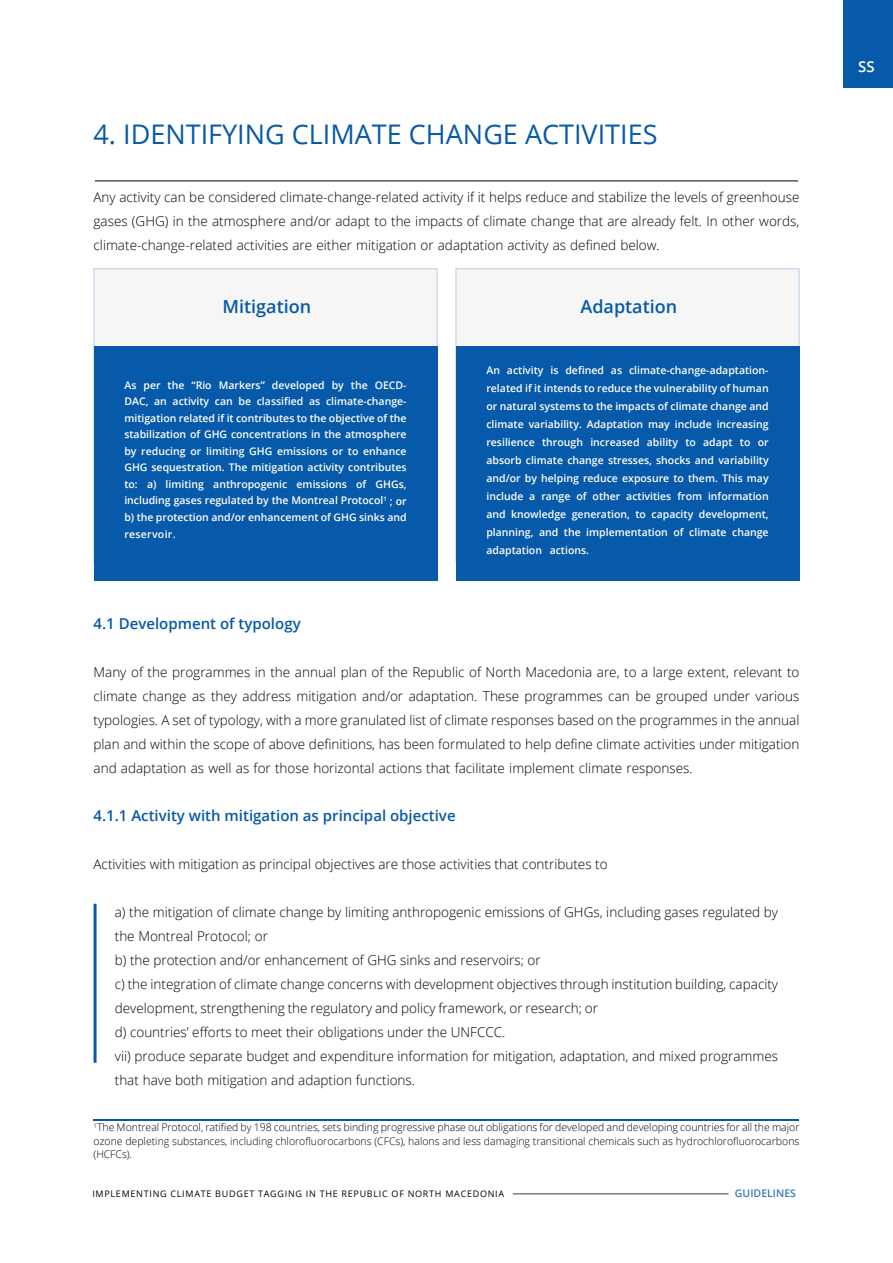
<style>
.page{position:relative;width:893px;height:1263px;background:#fff}
.page>*{position:absolute;margin:0;border:0;box-sizing:border-box;transform-origin:0 0}
.t1{font:27px "Open Sans";color:#0759a9}
.t2{font:600 18px "Open Sans";color:#0759a9}
.t3{font:600 15px "Open Sans";color:#0759a9}
.t4{font:300 13.5px/24px "Open Sans";color:#000;text-align:justify}
.t5{font:600 10.5px/18px "Open Sans";color:#fff;text-align:justify}
.t6{font:300 10.5px/13.5px "Open Sans";color:#000;text-align:justify}
.t7{font:600 10.5px "Open Sans";color:#3679b9}
.t8{font:9px "Open Sans";letter-spacing:.08em;color:#000}
</style>
<div class="page">
<hr style="left:95px;top:181px;width:703px;height:1px;background:#000">
<div style="left:94px;top:268px;width:343px;height:294px;background:#f6f6f6;border:1px solid #b7cfe6"></div>
<div style="left:94px;top:346px;width:343px;height:234px;background:#0759a9"></div>
<div style="left:456px;top:268px;width:343px;height:294px;background:#f6f6f6;border:1px solid #b7cfe6"></div>
<div style="left:456px;top:346px;width:343px;height:234px;background:#0759a9"></div>
<hr style="left:94px;top:904px;width:3px;height:159px;background:#0759a9">
<hr style="left:94px;top:1119px;width:705px;height:1px;background:#0759a9">
<div style="left:843px;top:0;width:50px;height:88px;background:#0759a9"></div>
<hr style="left:513px;top:1193px;width:216px;height:1px;background:#3d3c3e">
<h1 class="t1" style="left:94px;top:116px;width:565px">4. IDENTIFYING CLIMATE CHANGE ACTIVITIES</h1>
<p class="t4" style="left:94px;top:185px;width:707px">Any activity can be considered climate-change-related activity if it helps reduce and stabilize the levels of greenhouse gases (GHG) in the atmosphere and/or adapt to the impacts of climate change that are already felt. In other words, climate-change-related activities are either mitigation or adaptation activity as defined below.</p>
<h2 class="t2" style="left:222px;top:294px;width:90px">Mitigation</h2>
<p class="t5" style="left:124px;top:377px;width:284px;line-height:16.5px">As per the “Rio Markers” developed by the OECD-DAC, an activity can be classified as climate-change&shy;mitigation related if it contributes to the objective of the stabilization of GHG concentrations in the atmosphere by reducing or limiting GHG emissions or to enhance GHG sequestration. The mitigation activity contributes to: a) limiting anthropogenic emissions of GHGs, including gases regulated by the Montreal Protocol<sup>1</sup> ; or b) the protection and/or enhancement of GHG sinks and reservoir.</p>
<h2 class="t2" style="left:580px;top:294px;width:98px">Adaptation</h2>
<p class="t5" style="left:486px;top:361px;width:284px">An activity is defined as climate-change-adaptation&shy;related if it intends to reduce the vulnerability of human or natural systems to the impacts of climate change and climate variability. Adaptation may include increasing resilience through increased ability to adapt to or absorb climate change stresses, shocks and variability and/or by helping reduce exposure to them. This may include a range of other activities from information and knowledge generation, to capacity development, planning, and the implementation of climate change adaptation actions.</p>
<p class="t3" style="left:94px;top:613px;width:209px">4.1 Development of typology</p>
<p class="t4" style="left:94px;top:659px;width:707px">Many of the programmes in the annual plan of the Republic of North Macedonia are, to a large extent, relevant to climate change as they address mitigation and/or adaptation. These programmes can be grouped under various typologies. A set of typology, with a more granulated list of climate responses based on the programmes in the annual plan and within the scope of above definitions, has been formulated to help define climate activities under mitigation and adaptation as well as for those horizontal actions that facilitate implement climate responses.</p>
<p class="t3" style="left:94px;top:805px;width:364px">4.1.1 Activity with mitigation as principal objective</p>
<p class="t4" style="left:94px;top:851px;width:515px">Activities with mitigation as principal objectives are those activities that contributes to</p>
<p class="t4" style="left:115px;top:899px;width:665px;text-align:left">a) the mitigation of climate change by limiting anthropogenic emissions of GHGs, including gases regulated by the Montreal Protocol; or<br>b) the protection and/or enhancement of GHG sinks and reservoirs; or<br>c) the integration of climate change concerns with development objectives through institution building, capacity development, strengthening the regulatory and policy framework, or research; or<br>d) countries’ efforts to meet their obligations under the UNFCCC.<br>vii) produce separate budget and expenditure information for mitigation, adaptation, and mixed programmes that have both mitigation and adaption functions.</p>
<p class="t6" style="left:94px;top:1120px;width:707px"><sup>1</sup>The Montreal Protocol, ratified by 198 countries, sets binding progressive phase out obligations for developed and developing countries for all the major ozone depleting substances, including chlorofluorocarbons (CFCs), halons and less damaging transitional chemicals such as hydrochlorofluorocarbons (HCFCs).</p>
<p class="t8" style="left:92px;top:1188px;width:413px">IMPLEMENTING CLIMATE BUDGET TAGGING IN THE REPUBLIC OF NORTH MACEDONIA</p>
<p class="t7" style="left:735px;top:1186px;width:63px">GUIDELINES</p>
</div>
